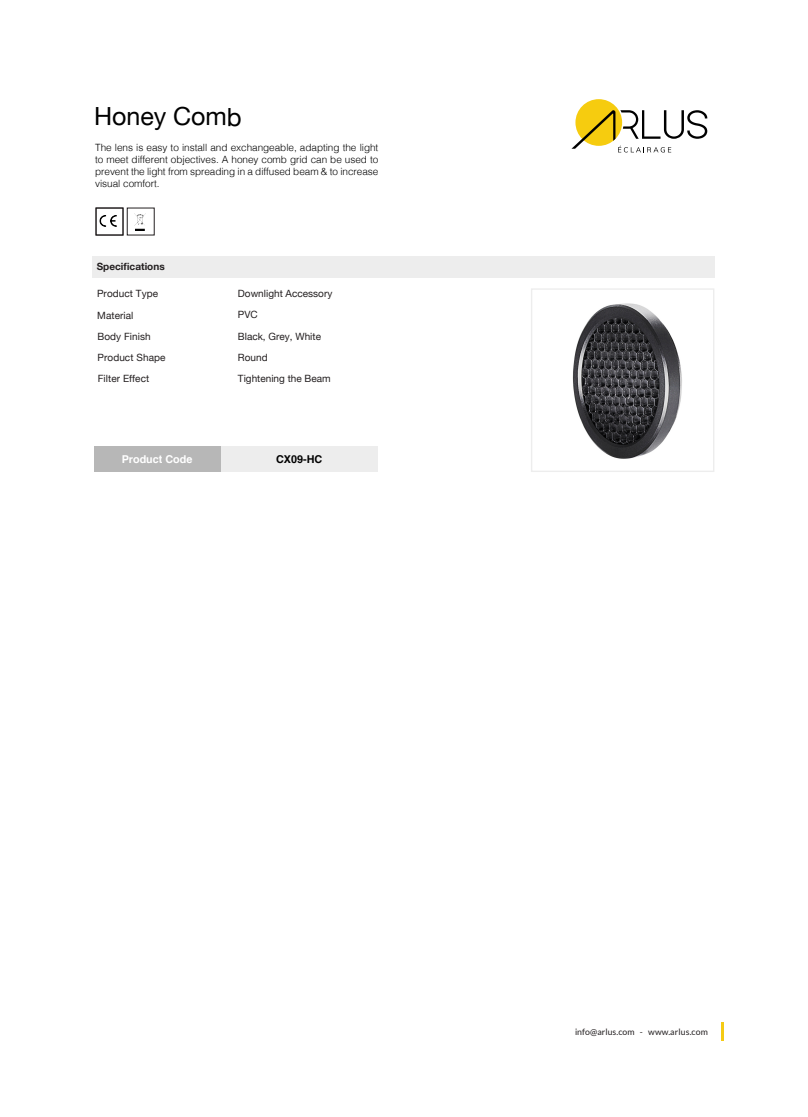
<style>
.page{position:relative;width:808px;height:1117px;background:#fff}
.page>*{position:absolute;margin:0;border:0;box-sizing:border-box;transform-origin:0 0}
.t1{font:25px "Helvetica Neue";letter-spacing:-.005em;color:#000}
.t2{font:700 10.75px "Helvetica";color:#fff}
.t3{font:700 10.75px "Helvetica";color:#000}
.t4{font:300 10px/12px "Helvetica";letter-spacing:-.005em;color:#000;text-align:justify}
.t5{font:10px/21.2px "Helvetica Neue";color:#231f20}
.t6{font:700 10px "Helvetica Neue";color:#231f20}
.t7{font:8.75px "Lato";letter-spacing:.005em;color:#231f20}
</style>
<div class="page">
<div style="left:215px;top:446px;width:163px;height:25px;background:#ededed"></div>
<div style="left:93px;top:256px;width:622px;height:21px;background:#ededed"></div>
<div style="left:575px;top:99px;width:47px;height:47px;background:#f6cc0f;border-radius:50%"></div>
<svg style="left:571px;top:110px;width:136px;height:42px"></svg>
<svg style="left:721px;top:1022px;width:2px;height:18px"></svg>
<div style="left:531px;top:288px;width:183px;height:184px;border:1px solid #ededed"></div>
<div style="left:94px;top:446px;width:127px;height:25px;background:#b7b7b7"></div>
<img style="left:99px;top:215px;width:18px;height:12px">
<img style="left:135px;top:214px;width:10px;height:16px">
<div style="left:96px;top:208px;width:27px;height:27px;border:1px solid #231f20"></div>
<img style="left:572px;top:303px;width:110px;height:156px">
<h1 class="t1" style="left:94px;top:101px;width:149px">Honey Comb</h1>
<p class="t4" style="left:95px;top:141px;width:285px">The lens is easy to install and exchangeable, adapting the light to meet different objectives. A honey comb grid can be used to prevent the light from spreading in a diffused beam &amp; to increase visual comfort.</p>
<p class="t6" style="left:97px;top:260px;width:69px">Specifications</p>
<p class="t5" style="left:97px;top:283px;width:70px">Product Type<br>Material<br>Body Finish<br>Product Shape<br>Filter Effect</p>
<p class="t2" style="left:122px;top:451px;width:72px">Product Code</p>
<p class="t5" style="left:238px;top:283px;width:96px">Downlight Accessory<br>PVC<br>Black, Grey, White<br>Round<br>Tightening the Beam</p>
<p class="t3" style="left:276px;top:451px;width:48px">CX09-HC</p>
<p class="t7" style="left:575px;top:1026px;width:134px">info@arlus.com - www.arlus.com</p>
</div>
